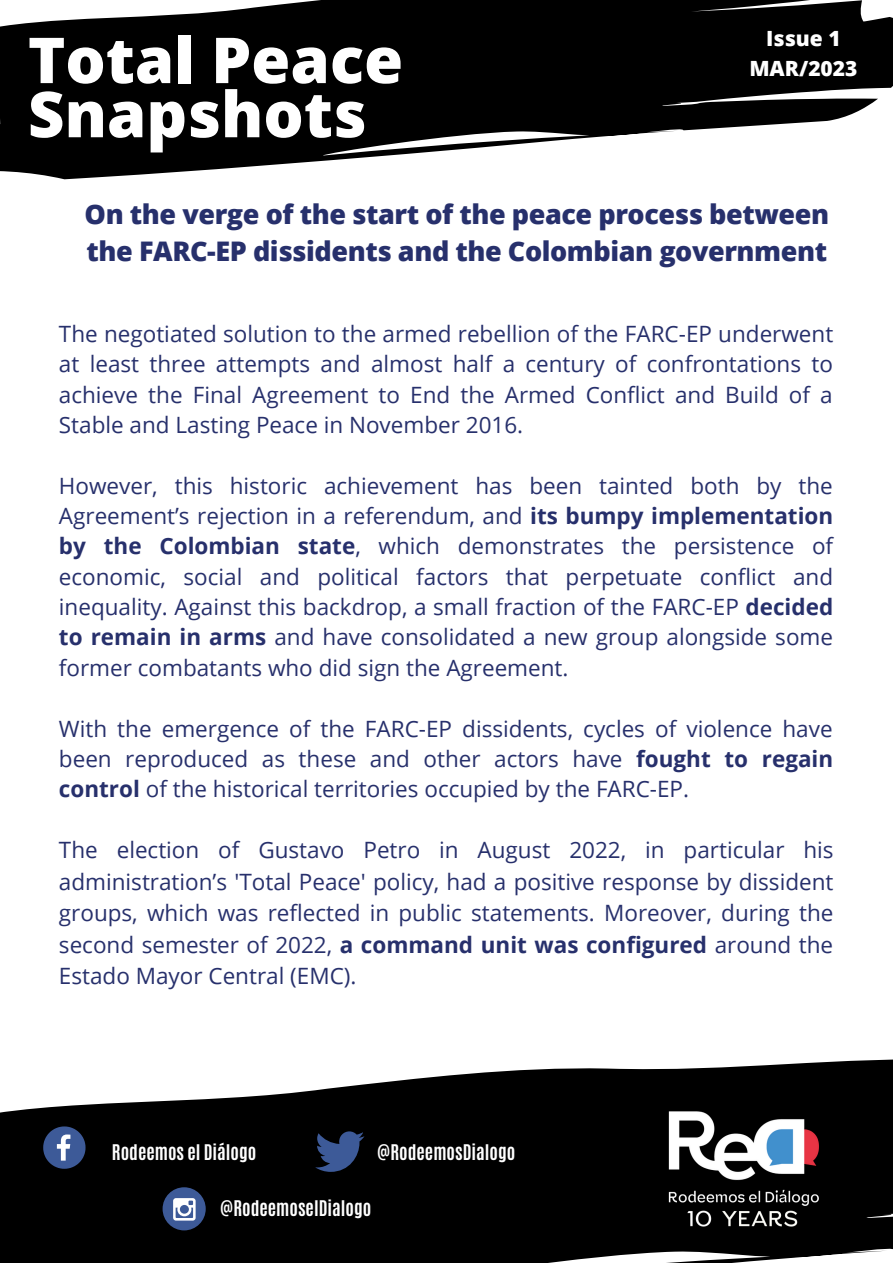
<style>
.page{position:relative;width:893px;height:1264px;background:#fff}
.page>*{position:absolute;margin:0;border:0;box-sizing:border-box;transform-origin:0 0}
.t1{font:800 63.3px/54.2px "Open Sans";color:#fff}
.t2{font:800 27px/37px "Open Sans";letter-spacing:-.015em;color:#27306c}
.t3{font:22.5px/30.3px "Open Sans";color:#27306c;text-align:justify}
.t4{font:800 21px/29.2px "Open Sans";color:#fff;text-align:center}
.t5{font:700 18px "Antonio";color:#fff}
.s1{font-weight:700}
</style>
<div class="page">
<svg style="left:0;top:0;width:892px;height:179px;fill:#000"></svg>
<svg style="left:0;top:1059px;width:892px;height:203px;fill:#000"></svg>
<svg style="left:43px;top:1126px;width:42px;height:42px"></svg>
<svg style="left:315px;top:1131px;width:49px;height:40px"></svg>
<div style="left:162px;top:1187px;width:44px;height:43px;background:#3d5a98;border-radius:50%"></div>
<svg style="left:173px;top:1198px;width:23px;height:22px"></svg>
<img style="left:633px;top:1067px;width:221px;height:171px">
<h1 class="t1" style="left:28px;top:31px;width:377px">Total Peace<br>Snapshots</h1>
<p class="t4" style="left:749px;top:24px;width:110px">Issue 1<br>MAR/2023</p>
<p class="t2" style="left:85px;top:195px;width:746px">On the verge of the start of the peace process between the FARC-EP dissidents and the Colombian government</p>
<p class="t3" style="left:59px;top:318px;width:775px">The negotiated solution to the armed rebellion of the FARC-EP underwent at least three attempts and almost half a century of confrontations to achieve the Final Agreement to End the Armed Conflict and Build of a Stable and Lasting Peace in November 2016.</p>
<p class="t3" style="left:59px;top:470px;width:775px">However, this historic achievement has been tainted both by the Agreement’s rejection in a referendum, and <span class="s1">its bumpy implementation by the Colombian state</span>, which demonstrates the persistence of economic, social and political factors that perpetuate conflict and inequality. Against this backdrop, a small fraction of the FARC-EP <span class="s1">decided to remain in arms</span> and have consolidated a new group alongside some former combatants who did sign the Agreement.</p>
<p class="t3" style="left:59px;top:712px;width:775px">With the emergence of the FARC-EP dissidents, cycles of violence have been reproduced as these and other actors have <span class="s1">fought to regain control</span> of the historical territories occupied by the FARC-EP.</p>
<p class="t3" style="left:59px;top:833px;width:776px;line-height:31.5px">The election of Gustavo Petro in August 2022, in particular his administration’s 'Total Peace' policy, had a positive response by dissident groups, which was reflected in public statements. Moreover, during the second semester of 2022, <span class="s1">a command unit was configured</span> around the Estado Mayor Central (EMC).</p>
<p class="t5" style="left:112px;top:1139px;width:146px">Rodeemos el Diálogo</p>
<p class="t5" style="left:377px;top:1139px;width:139px">@RodeemosDialogo</p>
<p class="t5" style="left:220px;top:1195px;width:152px">@RodeemoselDialogo</p>
</div>
